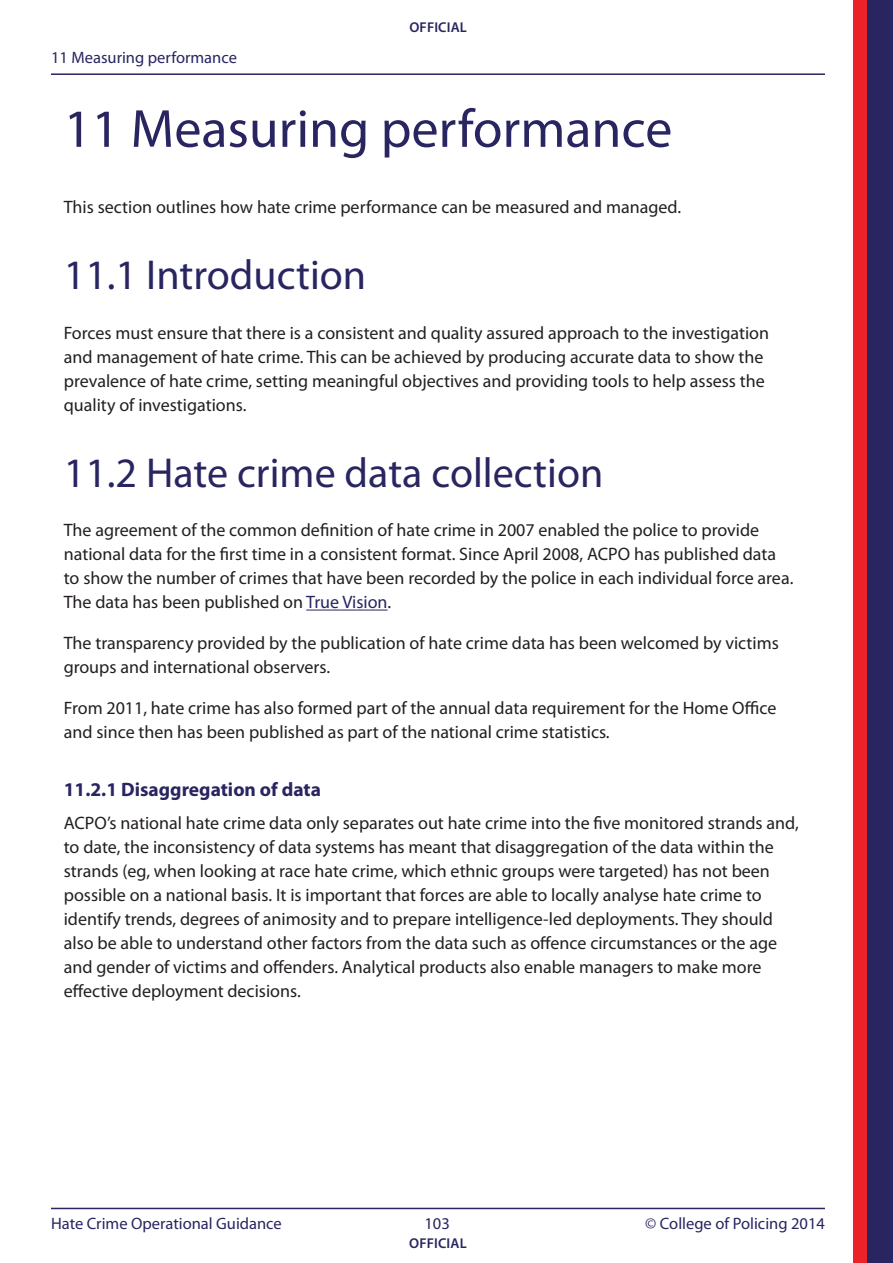
<style>
.page{position:relative;width:893px;height:1263px;background:#fff}
.page>*{position:absolute;margin:0;border:0;box-sizing:border-box;transform-origin:0 0}
.Section_header{font:54px "Myriad Pro";color:#282560}
.Sub_section_header{font:42px "Myriad Pro";color:#282560}
.Sub_header{font:700 19.5px "Myriad Pro";color:#282560}
.Body_copy{font:18px/24px "Myriad Pro";color:#231f20}
.t1{font:16.5px "Myriad Pro";color:#282560}
.t2{font:600 14.25px "Myriad Pro";letter-spacing:.01em;color:#282560}
.s1{color:#282560}
</style>
<div class="page">
<div style="left:863px;top:0;width:30px;height:1263px;background:#282560"></div>
<div style="left:853px;top:0;width:13px;height:1263px;background:#eb2227"></div>
<hr style="left:51px;top:73px;width:774px;height:2px;background:#282560">
<hr style="left:51px;top:1208px;width:774px;height:1px;background:#282560">
<hr style="left:306px;top:610px;width:82px;height:1px;background:#282560">
<p class="t1" style="left:51px;top:48px;width:187px">11 Measuring performance</p>
<p class="t2" style="left:409px;top:18px;width:59px">OFFICIAL</p>
<p class="Section_header" style="left:64px;top:95px;width:610px">11 Measuring performance</p>
<p class="Body_copy" style="left:64px;top:195px;width:619px">This section outlines how hate crime performance can be measured and managed.</p>
<p class="Sub_section_header" style="left:64px;top:249px;width:304px">11.1 Introduction</p>
<p class="Body_copy" style="left:64px;top:320px;width:707px">Forces must ensure that there is a consistent and quality assured approach to the investigation and management of hate crime. This can be achieved by producing accurate data to show the prevalence of hate crime, setting meaningful objectives and providing tools to help assess the quality of investigations.</p>
<p class="Sub_section_header" style="left:64px;top:447px;width:541px">11.2 Hate crime data collection</p>
<p class="Body_copy" style="left:64px;top:518px;width:731px">The agreement of the common definition of hate crime in 2007 enabled the police to provide national data for the first time in a consistent format. Since April 2008, ACPO has published data to show the number of crimes that have been recorded by the police in each individual force area.<br>The data has been published on <span class="s1">True Vision</span>.</p>
<p class="Body_copy" style="left:64px;top:631px;width:717px">The transparency provided by the publication of hate crime data has been welcomed by victims groups and international observers.</p>
<p class="Body_copy" style="left:64px;top:696px;width:714px">From 2011, hate crime has also formed part of the annual data requirement for the Home Office and since then has been published as part of the national crime statistics.</p>
<p class="Sub_header" style="left:64px;top:777px;width:259px">11.2.1 Disaggregation of data</p>
<p class="Body_copy" style="left:64px;top:810px;width:736px">ACPO’s national hate crime data only separates out hate crime into the five monitored strands and, to date, the inconsistency of data systems has meant that disaggregation of the data within the strands (eg, when looking at race hate crime, which ethnic groups were targeted) has not been possible on a national basis. It is important that forces are able to locally analyse hate crime to identify trends, degrees of animosity and to prepare intelligence-led deployments. They should also be able to understand other factors from the data such as offence circumstances or the age and gender of victims and offenders. Analytical products also enable managers to make more effective deployment decisions.</p>
<p class="t1" style="left:51px;top:1213px;width:232px">Hate Crime Operational Guidance</p>
<p class="t1" style="left:424px;top:1213px;width:27px">103</p>
<p class="t1" style="left:645px;top:1213px;width:181px">© College of Policing 2014</p>
<p class="t2" style="left:409px;top:1234px;width:59px">OFFICIAL</p>
</div>
